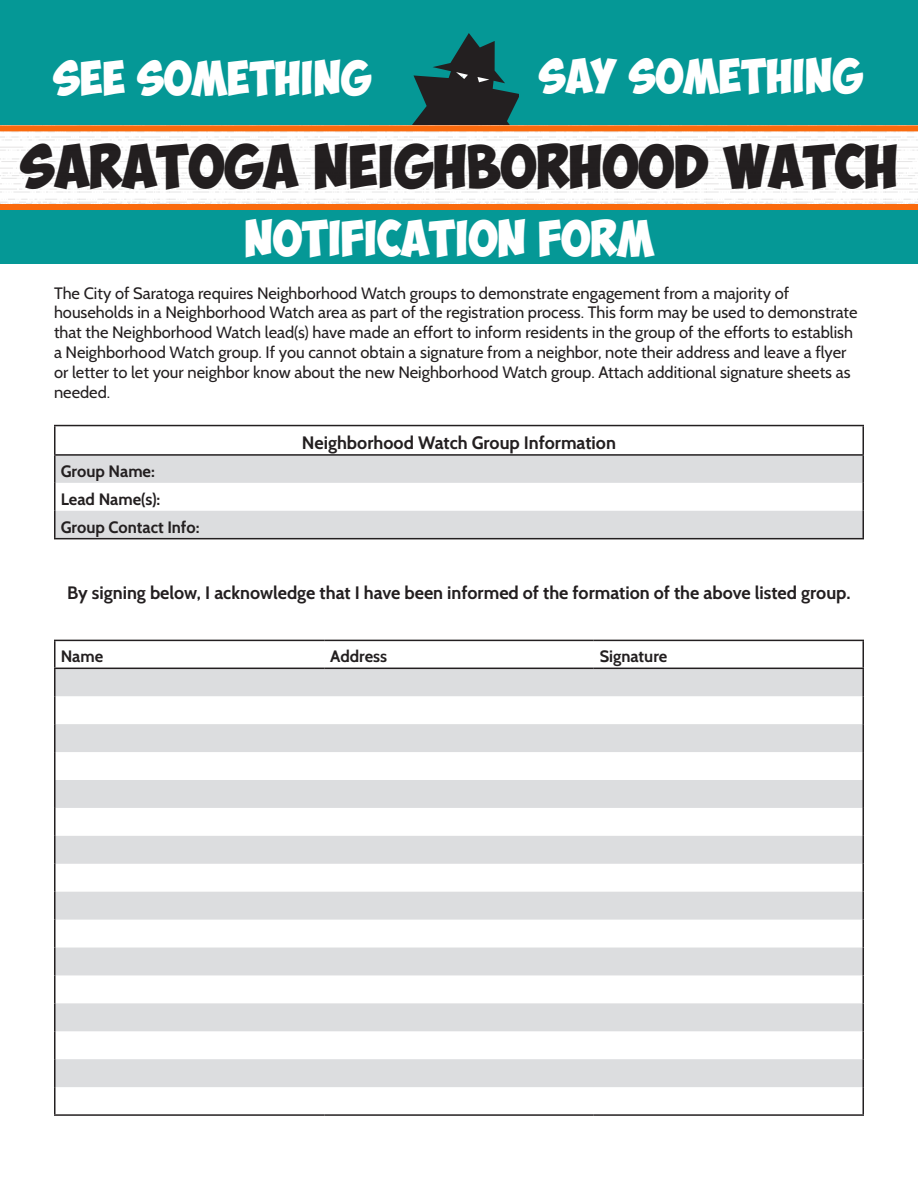
<style>
.page{position:relative;width:918px;height:1188px;background:#fff}
.page>*{position:absolute;margin:0;border:0;box-sizing:border-box;transform-origin:0 0}
.t1{font:43.5px "Obelix Pro";color:#231f20}
.how_to_get_started{font:36px "Obelix Pro";color:#fff}
.Small_Title_Text{font:34.5px "Obelix Pro";color:#fff}
.Intro_Center_Bold{font:700 18px "Cabin";color:#231f20}
.Intro{font:16.5px/19.8px "Cabin";color:#231f20}
.Intro-2{font:700 16.5px "Cabin";color:#231f20}
</style>
<div class="page">
<div style="left:0;top:0;width:918px;height:162px;background:#059896"></div>
<div style="left:0;top:195px;width:918px;height:69px;background:#059896"></div>
<div style="left:0;top:125px;width:918px;height:85px;background:#fff"></div>
<svg style="left:1px;top:159px;width:914px;height:3px"></svg>
<svg style="left:1px;top:33px;width:917px;height:118px"></svg>
<svg style="left:1px;top:199px;width:917px;height:5px"></svg>
<svg style="left:1px;top:168px;width:917px;height:25px"></svg>
<div style="left:0;top:204px;width:918px;height:6px;background:#fa6a0d"></div>
<div style="left:0;top:125px;width:918px;height:6px;background:#fa6a0d"></div>
<svg style="left:56px;top:456px;width:806px;height:82px;fill:#dcdddf"></svg>
<hr style="left:54px;top:425px;width:810px;height:1px;background:#231f20">
<hr style="left:54px;top:426px;width:2px;height:28px;background:#231f20">
<hr style="left:862px;top:426px;width:2px;height:28px;background:#231f20">
<hr style="left:54px;top:454px;width:810px;height:2px;background:#231f20">
<hr style="left:54px;top:456px;width:2px;height:27px;background:#231f20">
<hr style="left:862px;top:456px;width:2px;height:27px;background:#231f20">
<hr style="left:54px;top:483px;width:2px;height:28px;background:#231f20">
<hr style="left:862px;top:483px;width:2px;height:28px;background:#231f20">
<hr style="left:54px;top:511px;width:2px;height:27px;background:#231f20">
<hr style="left:862px;top:511px;width:2px;height:27px;background:#231f20">
<hr style="left:54px;top:538px;width:810px;height:1px;background:#231f20">
<svg style="left:56px;top:669px;width:806px;height:418px;fill:#dcdddf"></svg>
<hr style="left:54px;top:640px;width:270px;height:1px;background:#231f20">
<hr style="left:54px;top:641px;width:2px;height:27px;background:#231f20">
<hr style="left:324px;top:640px;width:270px;height:1px;background:#231f20">
<hr style="left:594px;top:640px;width:270px;height:1px;background:#231f20">
<hr style="left:862px;top:641px;width:2px;height:27px;background:#231f20">
<hr style="left:54px;top:668px;width:270px;height:1px;background:#231f20">
<hr style="left:54px;top:669px;width:2px;height:27px;background:#231f20">
<hr style="left:324px;top:668px;width:270px;height:1px;background:#231f20">
<hr style="left:594px;top:668px;width:270px;height:1px;background:#231f20">
<hr style="left:862px;top:669px;width:2px;height:27px;background:#231f20">
<hr style="left:54px;top:696px;width:2px;height:28px;background:#231f20">
<hr style="left:862px;top:696px;width:2px;height:28px;background:#231f20">
<hr style="left:54px;top:724px;width:2px;height:28px;background:#231f20">
<hr style="left:862px;top:724px;width:2px;height:28px;background:#231f20">
<hr style="left:54px;top:752px;width:2px;height:28px;background:#231f20">
<hr style="left:862px;top:752px;width:2px;height:28px;background:#231f20">
<hr style="left:54px;top:780px;width:2px;height:28px;background:#231f20">
<hr style="left:862px;top:780px;width:2px;height:28px;background:#231f20">
<hr style="left:54px;top:808px;width:2px;height:28px;background:#231f20">
<hr style="left:862px;top:808px;width:2px;height:28px;background:#231f20">
<hr style="left:54px;top:836px;width:2px;height:28px;background:#231f20">
<hr style="left:862px;top:836px;width:2px;height:28px;background:#231f20">
<hr style="left:54px;top:864px;width:2px;height:28px;background:#231f20">
<hr style="left:862px;top:864px;width:2px;height:28px;background:#231f20">
<hr style="left:54px;top:892px;width:2px;height:28px;background:#231f20">
<hr style="left:862px;top:892px;width:2px;height:28px;background:#231f20">
<hr style="left:54px;top:920px;width:2px;height:28px;background:#231f20">
<hr style="left:862px;top:920px;width:2px;height:28px;background:#231f20">
<hr style="left:54px;top:948px;width:2px;height:27px;background:#231f20">
<hr style="left:862px;top:948px;width:2px;height:27px;background:#231f20">
<hr style="left:54px;top:975px;width:2px;height:28px;background:#231f20">
<hr style="left:862px;top:975px;width:2px;height:28px;background:#231f20">
<hr style="left:54px;top:1003px;width:2px;height:28px;background:#231f20">
<hr style="left:862px;top:1003px;width:2px;height:28px;background:#231f20">
<hr style="left:54px;top:1031px;width:2px;height:28px;background:#231f20">
<hr style="left:862px;top:1031px;width:2px;height:28px;background:#231f20">
<hr style="left:54px;top:1059px;width:2px;height:28px;background:#231f20">
<hr style="left:862px;top:1059px;width:2px;height:28px;background:#231f20">
<hr style="left:54px;top:1087px;width:2px;height:27px;background:#231f20">
<hr style="left:862px;top:1087px;width:2px;height:27px;background:#231f20">
<hr style="left:54px;top:1114px;width:270px;height:2px;background:#231f20">
<hr style="left:324px;top:1114px;width:270px;height:2px;background:#231f20">
<hr style="left:594px;top:1114px;width:270px;height:2px;background:#231f20">
<p class="Small_Title_Text" style="left:53px;top:64px;width:320px">SEE SOMETHING</p>
<p class="Small_Title_Text" style="left:539px;top:62px;width:326px">SAY SOMETHING</p>
<p class="t1" style="left:20px;top:149px;width:879px">SARATOGA NEIGHBORHOOD WATCH</p>
<p class="how_to_get_started" style="left:245px;top:223px;width:411px">NOTIFICATION FORM</p>
<p class="Intro" style="left:54px;top:283px;width:805px">The City of Saratoga requires Neighborhood Watch groups to demonstrate engagement from a majority of households in a Neighborhood Watch area as part of the registration process. This form may be used to demonstrate that the Neighborhood Watch lead(s) have made an effort to inform residents in the group of the efforts to establish a Neighborhood Watch group. If you cannot obtain a signature from a neighbor, note their address and leave a flyer or letter to let your neighbor know about the new Neighborhood Watch group. Attach additional signature sheets as needed.</p>
<p class="Intro_Center_Bold" style="left:302px;top:432px;width:316px">Neighborhood Watch Group Information</p>
<p class="Intro-2" style="left:61px;top:461px;width:96px">Group Name:</p>
<p class="Intro-2" style="left:61px;top:489px;width:101px">Lead Name(s):</p>
<p class="Intro-2" style="left:61px;top:517px;width:140px">Group Contact Info:</p>
<p class="Intro_Center_Bold" style="left:67px;top:582px;width:785px">By signing below, I acknowledge that I have been informed of the formation of the above listed group.</p>
<p class="Intro-2" style="left:61px;top:647px;width:44px">Name</p>
<p class="Intro-2" style="left:330px;top:647px;width:58px">Address</p>
<p class="Intro-2" style="left:600px;top:647px;width:69px">Signature</p>
</div>
